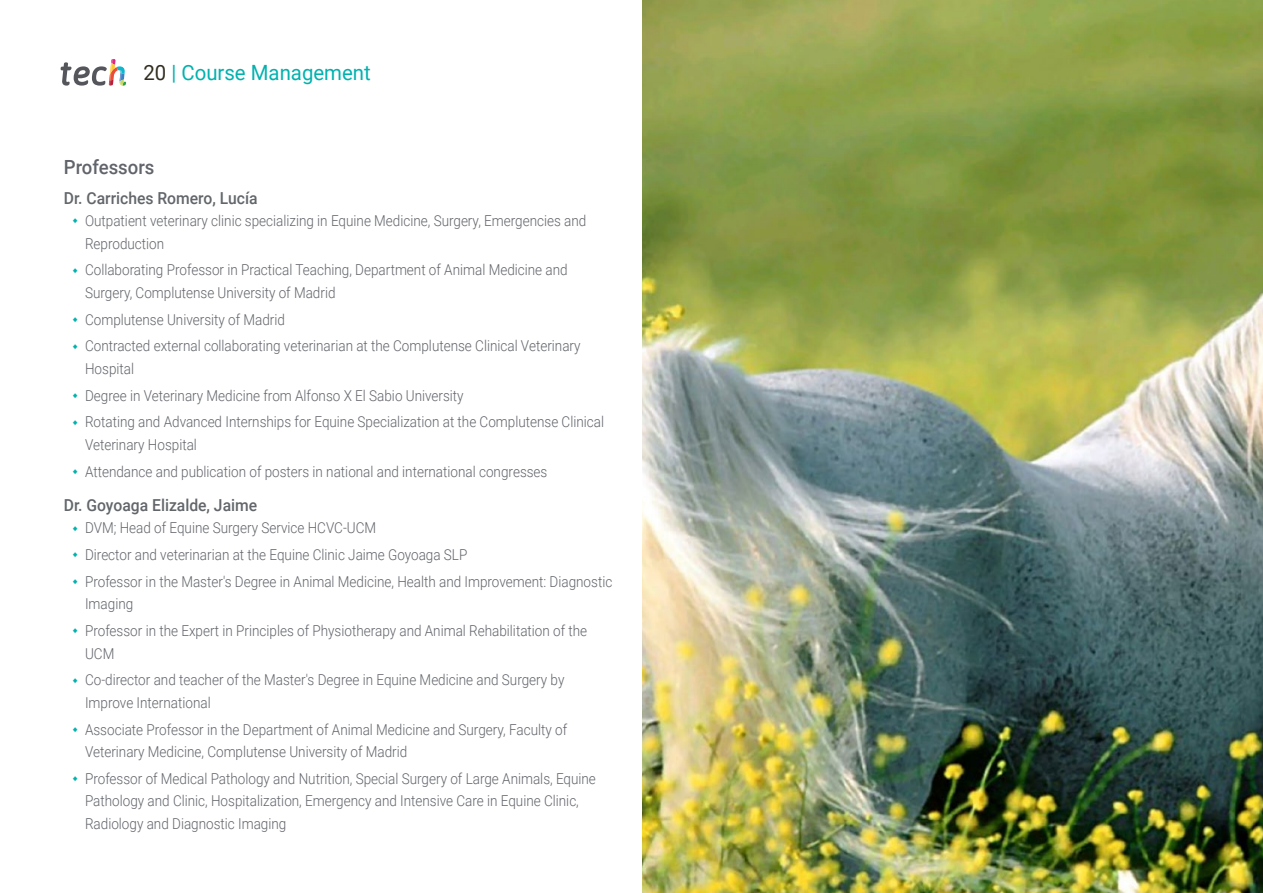
<style>
.page{position:relative;width:1263px;height:893px;background:#fff}
.page>*{position:absolute;margin:0;border:0;box-sizing:border-box;transform-origin:0 0}
.t1{font:21px "Roboto";color:#00b2af}
.t2{font:500 19.5px "Roboto";color:#61646a;scale:.95 1}
.t3{font:500 16.5px "Roboto";color:#62666a;scale:.95 1}
.t4{font:300 15px/26.7px "Roboto";color:#61646a;scale:.9 1}
.s1{color:#312e20}
</style>
<div class="page">
<svg style="left:61px;top:59px;width:65px;height:27px"></svg>
<img style="left:642px;top:0;width:621px;height:893px">
<h1 class="t1" style="left:144px;top:57px;width:229px"><span class="s1">20</span> | Course Management</h1>
<h2 class="t2" style="left:64px;top:154px;width:97px">Professors</h2>
<p class="t3" style="left:64px;top:186px;width:206px">Dr. Carriches Romero, Lucía</p>
<p class="t4" style="left:85px;top:209px;width:558px;line-height:22.5px">Outpatient veterinary clinic specializing in Equine Medicine, Surgery, Emergencies and<br>Reproduction</p>
<p class="t4" style="left:85px;top:258px;width:538px;line-height:22.5px">Collaborating Professor in Practical Teaching, Department of Animal Medicine and<br>Surgery, Complutense University of Madrid</p>
<p class="t4" style="left:85px;top:305px;width:552px">Complutense University of Madrid<br>Contracted external collaborating veterinarian at the Complutense Clinical Veterinary</p>
<p class="t4" style="left:85px;top:355px;width:578px">Hospital<br>Degree in Veterinary Medicine from Alfonso X El Sabio University<br>Rotating and Advanced Internships for Equine Specialization at the Complutense Clinical</p>
<p class="t4" style="left:85px;top:431px;width:515px">Veterinary Hospital<br>Attendance and publication of posters in national and international congresses</p>
<p class="t3" style="left:64px;top:493px;width:205px">Dr. Goyoaga Elizalde, Jaime</p>
<p class="t4" style="left:85px;top:514px;width:587px">DVM; Head of Equine Surgery Service HCVC-UCM<br>Director and veterinarian at the Equine Clinic Jaime Goyoaga SLP<br>Professor in the Master's Degree in Animal Medicine, Health and Improvement: Diagnostic</p>
<p class="t4" style="left:85px;top:590px;width:559px">Imaging<br>Professor in the Expert in Principles of Physiotherapy and Animal Rehabilitation of the</p>
<p class="t4" style="left:85px;top:639px;width:534px">UCM<br>Co-director and teacher of the Master's Degree in Equine Medicine and Surgery by</p>
<p class="t4" style="left:85px;top:689px;width:537px">Improve International<br>Associate Professor in the Department of Animal Medicine and Surgery, Faculty of</p>
<p class="t4" style="left:85px;top:738px;width:569px">Veterinary Medicine, Complutense University of Madrid<br>Professor of Medical Pathology and Nutrition, Special Surgery of Large Animals, Equine</p>
<p class="t4" style="left:85px;top:789px;width:550px;line-height:22.5px">Pathology and Clinic, Hospitalization, Emergency and Intensive Care in Equine Clinic,<br>Radiology and Diagnostic Imaging</p>
</div>
